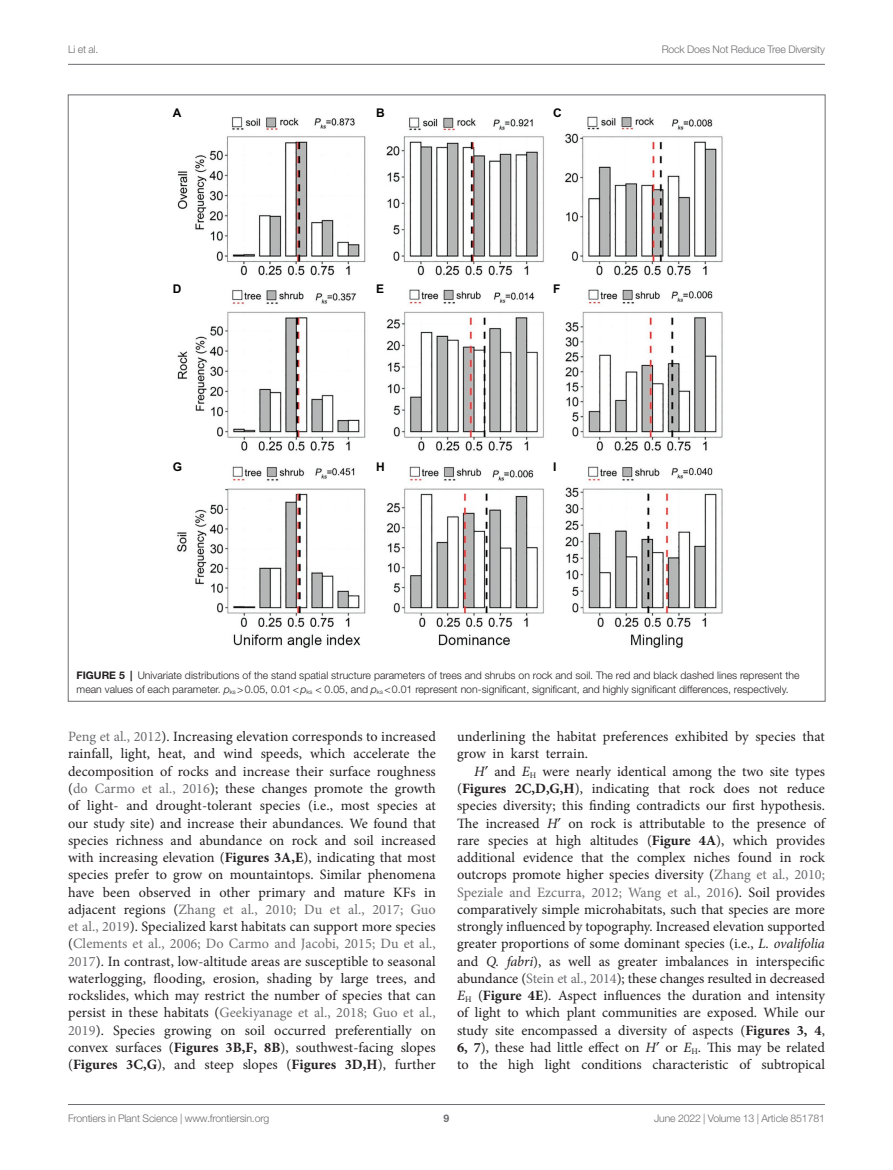
<style>
.page{position:relative;width:893px;height:1170px;background:#fff}
.page>*{position:absolute;margin:0;border:0;box-sizing:border-box;transform-origin:0 0}
.TEXT{font:14.25px/17.2px "Minion Pro";color:#231f20;text-align:justify}
.t1{font:700 12px "Arial";color:#040503}
.FIG_LEG{font:300 10.5px/14.2px "Helvetica Neue LT Std";color:#231f20}
.t2{font:300 10.5px "Helvetica Neue LT Std";letter-spacing:-.015em;color:#6c6d70}
.t3{font:700 10.5px "Helvetica Neue LT Std";color:#6c6d70}
.s1{font-weight:700}
.s2{font-style:italic}
.s3{color:#6c6d70}
.s4{font-family:"Gentium Plus"}
</style>
<div class="page">
<hr style="left:68px;top:64px;width:757px;height:1px;background:#6c6d70">
<hr style="left:68px;top:1104px;width:757px;height:1px;background:#6c6d70">
<img style="left:176px;top:116px;width:547px;height:532px">
<p class="t2" style="left:68px;top:42px;width:32px">Li et al.</p>
<p class="t2" style="left:662px;top:42px;width:165px">Rock Does Not Reduce Tree Diversity</p>
<p class="t1" style="left:173px;top:105px;width:10px">A</p>
<p class="t1" style="left:376px;top:105px;width:10px">B</p>
<p class="t1" style="left:553px;top:105px;width:10px">C</p>
<p class="t1" style="left:173px;top:280px;width:10px">D</p>
<p class="t1" style="left:376px;top:280px;width:10px">E</p>
<p class="t1" style="left:553px;top:280px;width:9px">F</p>
<p class="t1" style="left:173px;top:458px;width:11px">G</p>
<p class="t1" style="left:376px;top:458px;width:10px">H</p>
<p class="t1" style="left:553px;top:458px;width:5px">I</p>
<p class="FIG_LEG" style="left:77px;top:667px;width:724px"><span class="s1">FIGURE 5 |</span> Univariate distributions of the stand spatial structure parameters of trees and shrubs on rock and soil. The red and black dashed lines represent the mean values of each parameter. <span class="s2">p</span><sub>ks</sub> &gt;0.05, 0.01&lt;<span class="s2">p</span><sub>ks</sub> <span class="s2">&lt;</span> 0.05, and <span class="s2">p</span><sub>ks</sub> &lt;0.01 represent non-significant, significant, and highly significant differences, respectively.</p>
<p class="TEXT" style="left:68px;top:728px;width:369px"><span class="s3">Peng et al., 2012</span>). Increasing elevation corresponds to increased rainfall, light, heat, and wind speeds, which accelerate the decomposition of rocks and increase their surface roughness (<span class="s3">do Carmo et al., 2016</span>); these changes promote the growth of light- and drought-tolerant species (i.e., most species at our study site) and increase their abundances. We found that species richness and abundance on rock and soil increased with increasing elevation (<span class="s1">Figures 3A,E</span>), indicating that most species prefer to grow on mountaintops. Similar phenomena have been observed in other primary and mature KFs in adjacent regions (<span class="s3">Zhang et al., 2010; Du et al., 2017; Guo et al., 2019</span>). Specialized karst habitats can support more species (<span class="s3">Clements et al., 2006; Do Carmo and Jacobi, 2015; Du et al., 2017</span>). In contrast, low-altitude areas are susceptible to seasonal waterlogging, flooding, erosion, shading by large trees, and rockslides, which may restrict the number of species that can persist in these habitats (<span class="s3">Geekiyanage et al., 2018; Guo et al., 2019</span>). Species growing on soil occurred preferentially on convex surfaces (<span class="s1">Figures 3B,F, 8B</span>), southwest-facing slopes (<span class="s1">Figures 3C,G</span>), and steep slopes (<span class="s1">Figures 3D,H</span>), further</p>
<p class="TEXT" style="left:457px;top:728px;width:369px">underlining the habitat preferences exhibited by species that grow in karst terrain.</p>
<p class="TEXT" style="left:457px;top:762px;width:369px;text-indent:17px"><span class="s2">H</span><span class="s4">′</span> and <span class="s2">E</span><sub>H</sub> were nearly identical among the two site types (<span class="s1">Figures 2C,D,G,H</span>), indicating that rock does not reduce species diversity; this finding contradicts our first hypothesis.<br>The increased <span class="s2">H</span><span class="s4">′</span> on rock is attributable to the presence of rare species at high altitudes (<span class="s1">Figure 4A</span>), which provides additional evidence that the complex niches found in rock outcrops promote higher species diversity (<span class="s3">Zhang et al., 2010; Speziale and Ezcurra, 2012; Wang et al., 2016</span>). Soil provides comparatively simple microhabitats, such that species are more strongly influenced by topography. Increased elevation supported greater proportions of some dominant species (i.e., <span class="s2">L. ovalifolia </span>and <span class="s2">Q. fabri</span>), as well as greater imbalances in interspecific abundance (<span class="s3">Stein et al., 2014</span>); these changes resulted in decreased <span class="s2">E</span><sub>H</sub> (<span class="s1">Figure 4E</span>). Aspect influences the duration and intensity of light to which plant communities are exposed. While our study site encompassed a diversity of aspects (<span class="s1">Figures 3, 4</span>, <span class="s1">6, 7</span>), these had little effect on <span class="s2">H</span><span class="s4">′</span> or <span class="s2">E</span><sub>H</sub>. This may be related to the high light conditions characteristic of subtropical</p>
<p class="t2" style="left:68px;top:1111px;width:203px">Frontiers in Plant Science | www.frontiersin.org</p>
<p class="t3" style="left:444px;top:1111px;width:7px">9</p>
<p class="t2" style="left:654px;top:1111px;width:172px">June 2022 | Volume 13 | Article 851781</p>
</div>
